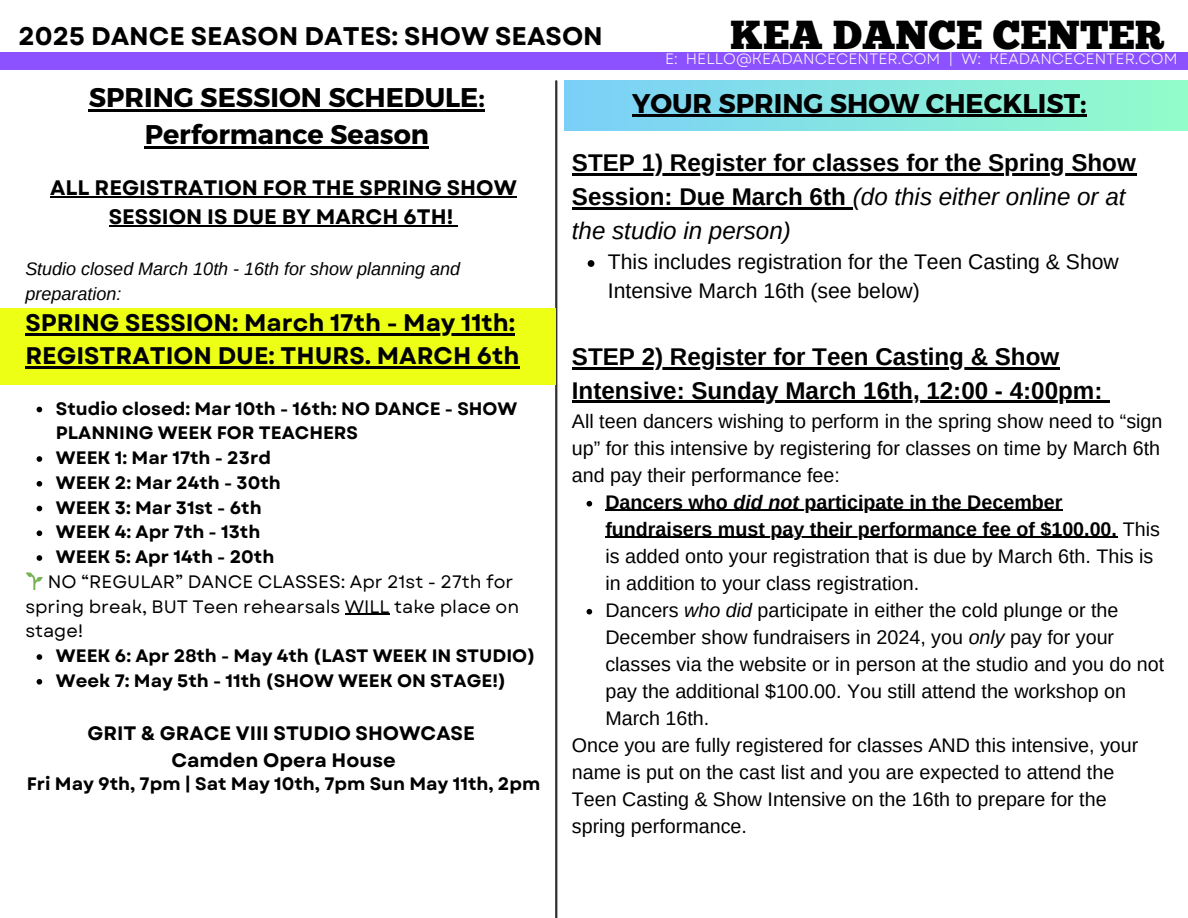
<style>
.page{position:relative;width:1188px;height:918px;background:#fff}
.page>*{position:absolute;margin:0;border:0;box-sizing:border-box;transform-origin:0 0}
.t1{font:40.5px "Chunk Five";color:#000}
.t2{font:700 27px "Montserrat";color:#000}
.t3{font:700 25.5px "Garet";color:#000}
.t4{font:700 24.15px/33.8px "Arimo";color:#000}
.t5{font:700 24px "Garet";color:#000}
.t6{font:21.15px/29.2px "Arimo";color:#000}
.t7{font:700 21px/29.2px "Garet";color:#000;text-align:center}
.t8{font:19.65px/27px "Arimo";color:#000}
.t9{font:700 19.65px "Arimo";color:#000}
.t10{font:700 19.5px "Garet";color:#000}
.t11{font:700 18px/24.8px "Garet";color:#000}
.t12{font:18px/24.8px "Garet";color:#000}
.t13{font:italic 18px/24.8px "Arimo";color:#000}
.t14{font:15px "Garet";color:#fff}
.s1{font-weight:400;font-style:italic}
.s2{font-style:italic}
.s3{font-weight:700}
</style>
<div class="page">
<div style="left:0;top:52px;width:1188px;height:18px;background:#8c52ff"></div>
<hr style="left:555px;top:81px;width:2px;height:837px;background:#303030">
<div style="left:0;top:308px;width:556px;height:77px;background:#ecff15"></div>
<hr style="left:50px;top:196px;width:467px;height:1px;background:#000">
<hr style="left:109px;top:226px;width:344px;height:1px;background:#000">
<hr style="left:25px;top:334px;width:490px;height:2px;background:#000">
<hr style="left:25px;top:366px;width:495px;height:2px;background:#000">
<svg style="left:37px;top:407px;width:5px;height:5px"></svg>
<svg style="left:37px;top:456px;width:5px;height:6px"></svg>
<svg style="left:37px;top:481px;width:5px;height:6px"></svg>
<svg style="left:37px;top:506px;width:5px;height:5px"></svg>
<svg style="left:37px;top:530px;width:5px;height:6px"></svg>
<svg style="left:37px;top:555px;width:5px;height:6px"></svg>
<hr style="left:345px;top:614px;width:45px;height:1px;background:#000">
<svg style="left:37px;top:654px;width:5px;height:6px"></svg>
<svg style="left:37px;top:679px;width:5px;height:6px"></svg>
<svg style="left:564px;top:80px;width:624px;height:51px"></svg>
<hr style="left:572px;top:174px;width:564px;height:2px;background:#000">
<hr style="left:572px;top:207px;width:281px;height:3px;background:#000">
<svg style="left:588px;top:260px;width:6px;height:7px"></svg>
<hr style="left:572px;top:367px;width:488px;height:2px;background:#000">
<hr style="left:572px;top:401px;width:531px;height:2px;background:#000">
<svg style="left:1103px;top:401px;width:7px;height:2px"></svg>
<svg style="left:587px;top:501px;width:5px;height:6px"></svg>
<hr style="left:605px;top:510px;width:128px;height:1px;background:#000">
<hr style="left:733px;top:510px;width:66px;height:1px;background:#000">
<hr style="left:799px;top:510px;width:264px;height:1px;background:#000">
<hr style="left:605px;top:537px;width:512px;height:1px;background:#000">
<svg style="left:587px;top:609px;width:5px;height:6px"></svg>
<hr style="left:632px;top:115px;width:455px;height:2px;background:#000">
<hr style="left:89px;top:109px;width:396px;height:2px;background:#000">
<hr style="left:145px;top:146px;width:284px;height:2px;background:#000">
<h2 class="t3" style="left:19px;top:18px;width:586px">2025 DANCE SEASON DATES: SHOW SEASON</h2>
<h1 class="t1" style="left:730px;top:18px;width:436px">KEA DANCE CENTER</h1>
<p class="t14" style="left:665px;top:48px;width:514px">E: HELLO@KEADANCECENTER.COM | W: KEADANCECENTER.COM</p>
<p class="t2" style="left:89px;top:79px;width:398px">SPRING SESSION SCHEDULE:</p>
<p class="t2" style="left:632px;top:85px;width:456px">YOUR SPRING SHOW CHECKLIST:</p>
<p class="t2" style="left:145px;top:117px;width:286px">Performance Season</p>
<p class="t7" style="left:50px;top:173px;width:468px">ALL REGISTRATION FOR THE SPRING SHOW<br>SESSION IS DUE BY MARCH 6TH!</p>
<p class="t13" style="left:25px;top:256px;width:436px">Studio closed March 10th - 16th for show planning and preparation:</p>
<p class="t5" style="left:25px;top:306px;width:491px">SPRING SESSION: March 17th - May 11th:</p>
<h3 class="t5" style="left:25px;top:338px;width:496px">REGISTRATION DUE: THURS. MARCH 6th</h3>
<h5 class="t11" style="left:56px;top:396px;width:463px">Studio closed: Mar 10th - 16th: NO DANCE - SHOW<br>PLANNING WEEK FOR TEACHERS</h5>
<p class="t11" style="left:56px;top:446px;width:217px">WEEK 1: Mar 17th - 23rd</p>
<p class="t11" style="left:56px;top:470px;width:226px">WEEK 2: Mar 24th - 30th</p>
<p class="t11" style="left:56px;top:495px;width:207px">WEEK 3: Mar 31st - 6th</p>
<p class="t11" style="left:56px;top:520px;width:206px">WEEK 4: Apr 7th - 13th</p>
<p class="t11" style="left:56px;top:545px;width:220px">WEEK 5: Apr 14th - 20th</p>
<p class="t12" style="left:25px;top:569px;width:495px;text-indent:22px">NO “REGULAR” DANCE CLASSES: Apr 21st - 27th for spring break, BUT Teen rehearsals WILL take place on stage!</p>
<p class="t11" style="left:56px;top:644px;width:481px">WEEK 6: Apr 28th - May 4th (LAST WEEK IN STUDIO)</p>
<p class="t11" style="left:56px;top:668px;width:452px">Week 7: May 5th - 11th (SHOW WEEK ON STAGE!)</p>
<p class="t10" style="left:88px;top:719px;width:389px">GRIT &amp; GRACE VIII STUDIO SHOWCASE</p>
<p class="t10" style="left:171px;top:746px;width:226px">Camden Opera House</p>
<p class="t11" style="left:27px;top:772px;width:515px">Fri May 9th, 7pm | Sat May 10th, 7pm Sun May 11th, 2pm</p>
<p class="t4" style="left:572px;top:146px;width:565px">STEP 1) Register for classes for the Spring Show<br>Session: Due March 6th <span class="s1">(do this either online or at the studio in person)</span></p>
<p class="t6" style="left:608px;top:247px;width:512px">This includes registration for the Teen Casting &amp; Show<br>Intensive March 16th (see below)</p>
<p class="t4" style="left:572px;top:340px;width:489px">STEP 2) Register for Teen Casting &amp; Show</p>
<p class="t4" style="left:572px;top:373px;width:532px">Intensive: Sunday March 16th, 12:00 - 4:00pm:</p>
<p class="t8" style="left:572px;top:407px;width:592px">All teen dancers wishing to perform in the spring show need to “sign</p>
<p class="t8" style="left:572px;top:434px;width:590px">up” for this intensive by registering for classes on time by March 6th</p>
<p class="t8" style="left:572px;top:461px;width:269px">and pay their performance fee:</p>
<p class="t9" style="left:605px;top:491px;width:459px">Dancers who <span class="s2">did not</span> participate in the December</p>
<h4 class="t8" style="left:605px;top:515px;width:556px"><span class="s3">fundraisers must pay their performance fee of $100.00.</span> This is added onto your registration that is due by March 6th. This is in addition to your class registration.<br>Dancers <span class="s2">who did</span> participate in either the cold plunge or the</h4>
<p class="t8" style="left:605px;top:623px;width:510px">December show fundraisers in 2024, you <span class="s2">only</span> pay for your</p>
<p class="t8" style="left:605px;top:650px;width:560px">classes via the website or in person at the studio and you do not</p>
<p class="t8" style="left:605px;top:677px;width:522px">pay the additional $100.00. You still attend the workshop on</p>
<p class="t8" style="left:605px;top:704px;width:105px">March 16th.</p>
<p class="t8" style="left:572px;top:731px;width:568px">Once you are fully registered for classes AND this intensive, your</p>
<p class="t8" style="left:572px;top:758px;width:544px">name is put on the cast list and you are expected to attend the</p>
<p class="t8" style="left:572px;top:785px;width:536px">Teen Casting &amp; Show Intensive on the 16th to prepare for the</p>
<h6 class="t8" style="left:572px;top:812px;width:177px">spring performance.</h6>
</div>
